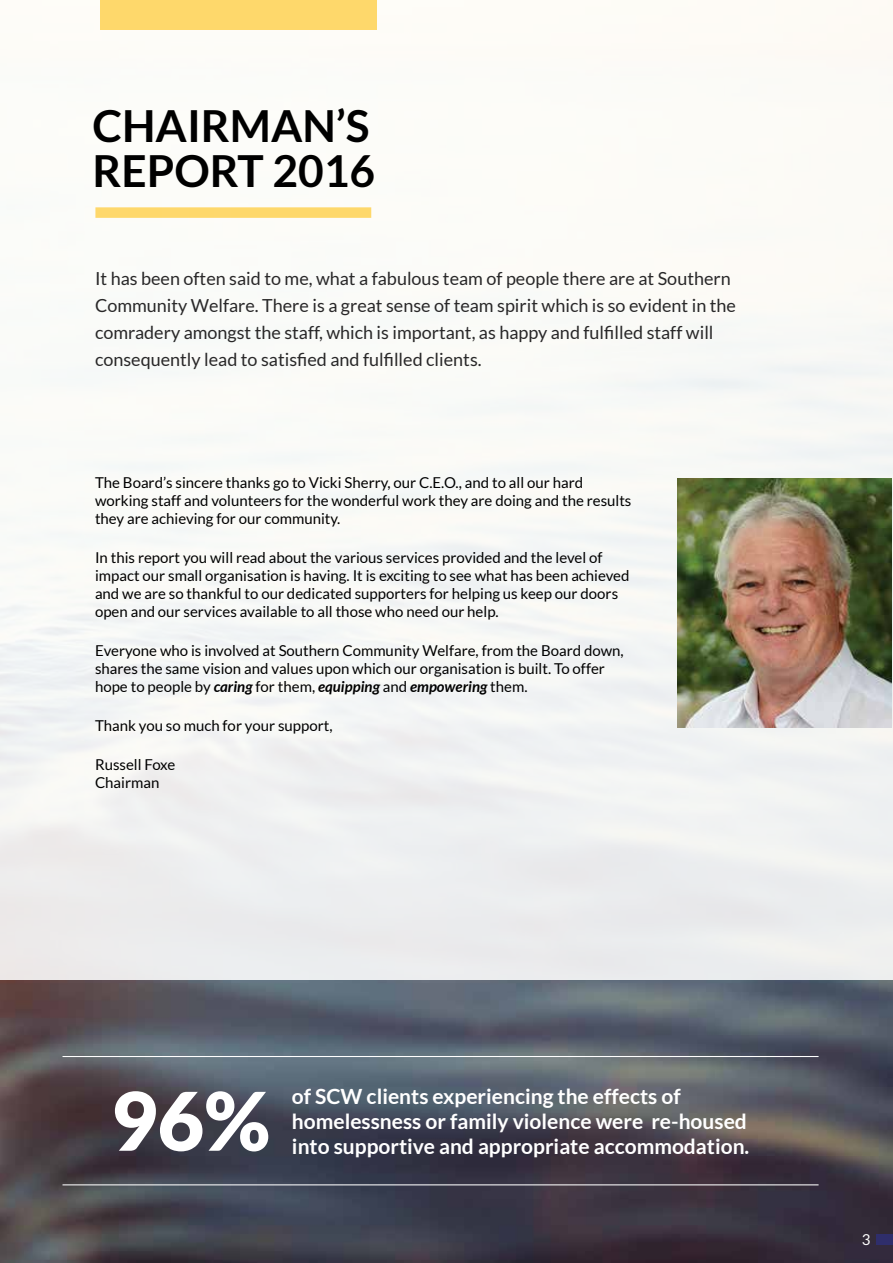
<style>
.page{position:relative;width:893px;height:1263px;background:#fff}
.page>*{position:absolute;margin:0;border:0;box-sizing:border-box;transform-origin:0 0}
.t1{font:900 80.85px "Lato";color:#fff}
.t2{font:700 44.25px/44.2px "Lato";color:#000}
.t3{font:700 21px/25.2px "Lato";color:#fff}
.t4{font:18px/27px "Lato";color:#292829}
.t5{font:15px/18px "Lato";color:#000}
.t6{font:15px "Lato";color:#fff}
.s1{font-weight:700;font-style:italic}
</style>
<div class="page">
<img style="left:0;top:979px;width:893px;height:283px">
<div style="left:0;top:0;width:893px;height:979px;background:linear-gradient(to right,#f7f8f6,#f6f6f4)"></div>
<div style="left:95px;top:207px;width:276px;height:11px;background:#fed86b"></div>
<img style="left:678px;top:478px;width:214px;height:249px">
<hr style="left:63px;top:1056px;width:756px;height:1px;background:#fff">
<hr style="left:63px;top:1184px;width:756px;height:1px;background:#fff">
<div style="left:100px;top:0;width:276px;height:30px;background:#fed86b"></div>
<div style="left:876px;top:1234px;width:17px;height:11px;background:#2f2e6b"></div>
<h2 class="t2" style="left:92px;top:103px;width:284px">CHAIRMAN’S<br>REPORT 2016</h2>
<p class="t4" style="left:95px;top:265px;width:642px">It has been often said to me, what a fabulous team of people there are at Southern Community Welfare. There is a great sense of team spirit which is so evident in the comradery amongst the staff, which is important, as happy and fulfilled staff will consequently lead to satisfied and fulfilled clients.</p>
<p class="t5" style="left:95px;top:474px;width:538px">The Board’s sincere thanks go to Vicki Sherry, our C.E.O., and to all our hard working staff and volunteers for the wonderful work they are doing and the results they are achieving for our community.</p>
<p class="t5" style="left:95px;top:549px;width:536px">In this report you will read about the various services provided and the level of impact our small organisation is having. It is exciting to see what has been achieved and we are so thankful to our dedicated supporters for helping us keep our doors open and our services available to all those who need our help.</p>
<p class="t5" style="left:95px;top:642px;width:530px">Everyone who is involved at Southern Community Welfare, from the Board down, shares the same vision and values upon which our organisation is built. To offer hope to people by <span class="s1">caring</span> for them, <span class="s1">equipping</span> and <span class="s1">empowering</span> them.</p>
<p class="t5" style="left:95px;top:716px;width:239px">Thank you so much for your support,</p>
<p class="t5" style="left:95px;top:755px;width:82px">Russell Foxe<br>Chairman</p>
<h1 class="t1" style="left:110px;top:1074px;width:161px">96%</h1>
<h3 class="t3" style="left:292px;top:1083px;width:456px">of SCW clients experiencing the effects of homelessness or family violence were re-housed</h3>
<h3 class="t3" style="left:292px;top:1133px;width:459px">into supportive and appropriate accommodation.</h3>
<p class="t6" style="left:862px;top:1231px;width:10px">3</p>
</div>
